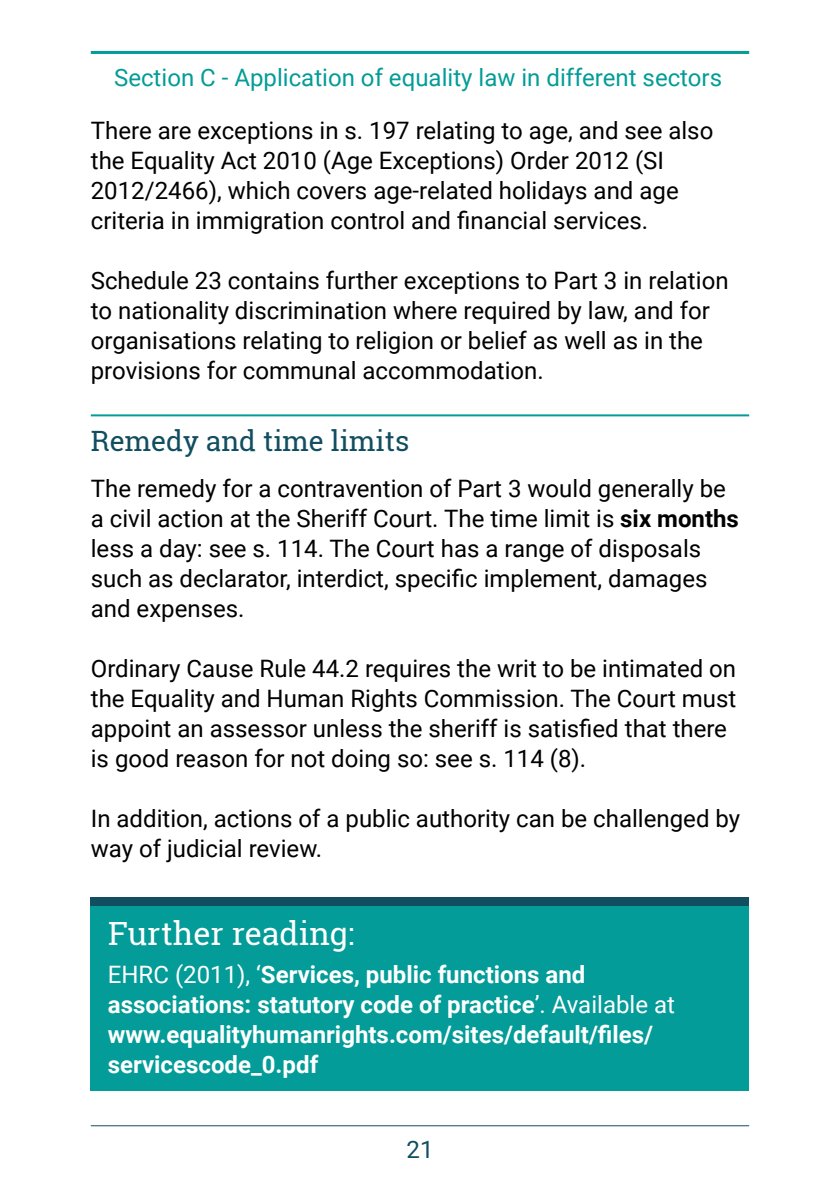
<style>
.page{position:relative;width:840px;height:1191px;background:#fff}
.page>*{position:absolute;margin:0;border:0;box-sizing:border-box;transform-origin:0 0}
.t1{font:32px "Roboto Slab";color:#fff}
.t2{font:28px "Roboto Slab";color:#104e60}
.Body_copy{font:24px/30px "Roboto";color:#000}
.Body_copy-2{font:700 24px/30px "Roboto";color:#fff}
.t3{font:24px "Roboto";color:#039c98}
.t4{font:24px "Roboto";color:#104e60}
.s1{font-weight:700}
.s2{font-weight:400}
</style>
<div class="page">
<hr style="left:91px;top:1125px;width:657px;height:1px;background:#104e60">
<hr style="left:91px;top:51px;width:657px;height:3px;background:#039c98">
<div style="left:91px;top:897px;width:657px;height:193px;background:#039c98"></div>
<hr style="left:91px;top:414px;width:657px;height:2px;background:#039c98">
<div style="left:91px;top:897px;width:657px;height:9px;background:#104e60"></div>
<p class="t3" style="left:114px;top:60px;width:609px">Section C - Application of equality law in different sectors</p>
<p class="Body_copy" style="left:91px;top:114px;width:623px">There are exceptions in s. 197 relating to age, and see also the Equality Act 2010 (Age Exceptions) Order 2012 (SI 2012/2466), which covers age-related holidays and age criteria in immigration control and financial services.</p>
<p class="Body_copy" style="left:91px;top:264px;width:639px">Schedule 23 contains further exceptions to Part 3 in relation to nationality discrimination where required by law, and for organisations relating to religion or belief as well as in the provisions for communal accommodation.</p>
<h2 class="t2" style="left:91px;top:421px;width:320px">Remedy and time limits</h2>
<p class="Body_copy" style="left:91px;top:473px;width:649px">The remedy for a contravention of Part 3 would generally be a civil action at the Sheriff Court. The time limit is <span class="s1">six months </span>less a day: see s. 114. The Court has a range of disposals such as declarator, interdict, specific implement, damages and expenses.</p>
<p class="Body_copy" style="left:91px;top:653px;width:646px">Ordinary Cause Rule 44.2 requires the writ to be intimated on the Equality and Human Rights Commission. The Court must appoint an assessor unless the sheriff is satisfied that there is good reason for not doing so: see s. 114 (8).</p>
<p class="Body_copy" style="left:91px;top:803px;width:650px">In addition, actions of a public authority can be challenged by way of judicial review.</p>
<h2 class="t1" style="left:108px;top:912px;width:247px">Further reading:</h2>
<p class="Body_copy-2" style="left:108px;top:959px;width:568px"><span class="s2">EHRC (2011), ‘</span>Services, public functions and associations: statutory code of practice<span class="s2">’. Available at </span>www.equalityhumanrights.com/sites/default/files/ servicescode_0.pdf</p>
<p class="t4" style="left:406px;top:1132px;width:28px">21</p>
</div>
